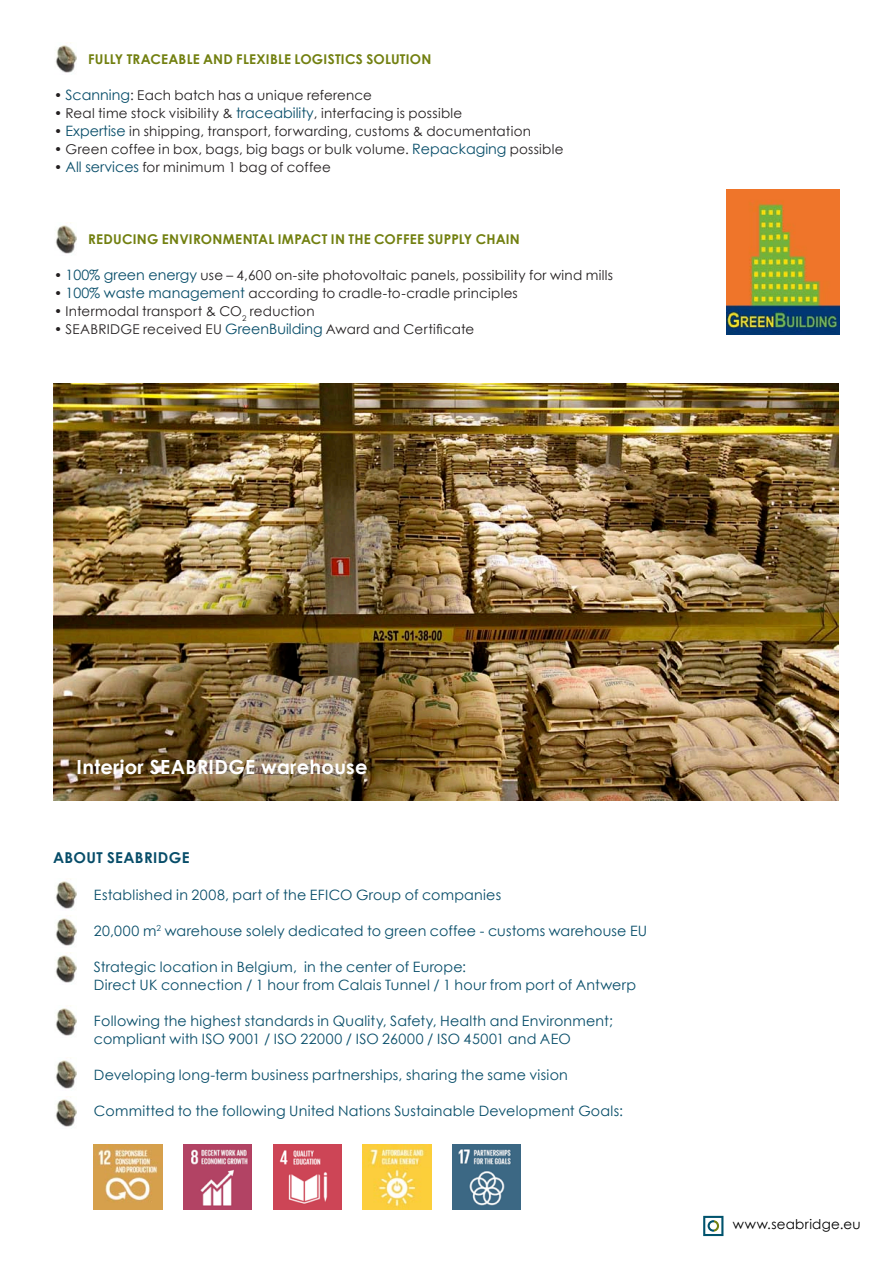
<style>
.page{position:relative;width:893px;height:1263px;background:#fff}
.page>*{position:absolute;margin:0;border:0;box-sizing:border-box;transform-origin:0 0}
.t1{font:700 19.5px "Century Gothic";letter-spacing:.015em;color:#fff}
.t2{font:700 15px "Century Gothic";letter-spacing:.025em;color:#074d69}
.Brood{font:14.25px "Century Gothic";letter-spacing:.015em;color:#074d69}
.t3{font:13.5px "Century Gothic";letter-spacing:.015em;color:#231f20}
.t4{font:700 13.5px "Century Gothic";letter-spacing:.015em;color:#728010}
.t5{font:13.5px "Century Gothic";letter-spacing:.02em;color:#000}
.s1{font-size:14.25px;color:#074d69}
</style>
<div class="page">
<img style="left:53px;top:384px;width:786px;height:416px">
<img style="left:55px;top:878px;width:21px;height:31px">
<img style="left:55px;top:915px;width:22px;height:31px">
<img style="left:55px;top:952px;width:22px;height:31px">
<img style="left:55px;top:1005px;width:22px;height:31px">
<svg style="left:703px;top:1215px;width:21px;height:22px"></svg>
<svg style="left:703px;top:1216px;width:20px;height:20px"></svg>
<img style="left:56px;top:1060px;width:21px;height:29px">
<img style="left:55px;top:42px;width:21px;height:31px">
<img style="left:56px;top:225px;width:20px;height:29px">
<img style="left:94px;top:1145px;width:68px;height:64px">
<img style="left:184px;top:1145px;width:68px;height:64px">
<img style="left:273px;top:1145px;width:68px;height:64px">
<img style="left:452px;top:1145px;width:69px;height:64px">
<img style="left:363px;top:1145px;width:68px;height:64px">
<img style="left:726px;top:189px;width:114px;height:146px">
<img style="left:55px;top:1096px;width:22px;height:31px">
<p class="t4" style="left:88px;top:49px;width:345px">FULLY TRACEABLE AND FLEXIBLE LOGISTICS SOLUTION</p>
<p class="t3" style="left:54px;top:86px;width:320px">• <span class="s1">Scanning</span>: Each batch has a unique reference</p>
<p class="t3" style="left:54px;top:104px;width:410px">• Real time stock visibility &amp; <span class="s1">traceability</span>, interfacing is possible</p>
<p class="t3" style="left:54px;top:122px;width:478px">• <span class="s1">Expertise</span> in shipping, transport, forwarding, customs &amp; documentation</p>
<p class="t3" style="left:54px;top:140px;width:511px">• Green coffee in box, bags, big bags or bulk volume. <span class="s1">Repackaging</span> possible</p>
<p class="t3" style="left:54px;top:158px;width:278px">• <span class="s1">All services</span> for minimum 1 bag of coffee</p>
<p class="t4" style="left:88px;top:229px;width:433px">REDUCING ENVIRONMENTAL IMPACT IN THE COFFEE SUPPLY CHAIN</p>
<p class="t3" style="left:54px;top:266px;width:561px">• <span class="s1">100% green energy</span> use – 4,600 on-site photovoltaic panels, possibility for wind mills</p>
<p class="t3" style="left:54px;top:284px;width:465px">• <span class="s1">100% waste management</span> according to cradle-to-cradle principles</p>
<p class="t3" style="left:54px;top:302px;width:262px">• Intermodal transport &amp; CO<sub>2</sub> reduction</p>
<p class="t3" style="left:54px;top:320px;width:422px">• SEABRIDGE received EU <span class="s1">GreenBuilding</span> Award and Certificate</p>
<p class="t1" style="left:77px;top:752px;width:293px">Interior SEABRIDGE warehouse</p>
<p class="t2" style="left:53px;top:846px;width:138px">ABOUT SEABRIDGE</p>
<p class="Brood" style="left:94px;top:885px;width:409px">Established in 2008, part of the EFICO Group of companies</p>
<p class="Brood" style="left:94px;top:921px;width:555px">20,000 m<sup>2</sup> warehouse solely dedicated to green coffee - customs warehouse EU</p>
<p class="Brood" style="left:94px;top:957px;width:374px">Strategic location in Belgium, in the center of Europe:</p>
<p class="Brood" style="left:94px;top:975px;width:544px">Direct UK connection / 1 hour from Calais Tunnel / 1 hour from port of Antwerp</p>
<p class="Brood" style="left:94px;top:1011px;width:521px">Following the highest standards in Quality, Safety, Health and Environment;</p>
<p class="Brood" style="left:94px;top:1029px;width:479px">compliant with ISO 9001 / ISO 22000 / ISO 26000 / ISO 45001 and AEO</p>
<p class="Brood" style="left:94px;top:1065px;width:475px">Developing long-term business partnerships, sharing the same vision</p>
<p class="Brood" style="left:94px;top:1101px;width:531px">Committed to the following United Nations Sustainable Development Goals:</p>
<p class="t5" style="left:733px;top:1215px;width:129px">www.seabridge.eu</p>
</div>
